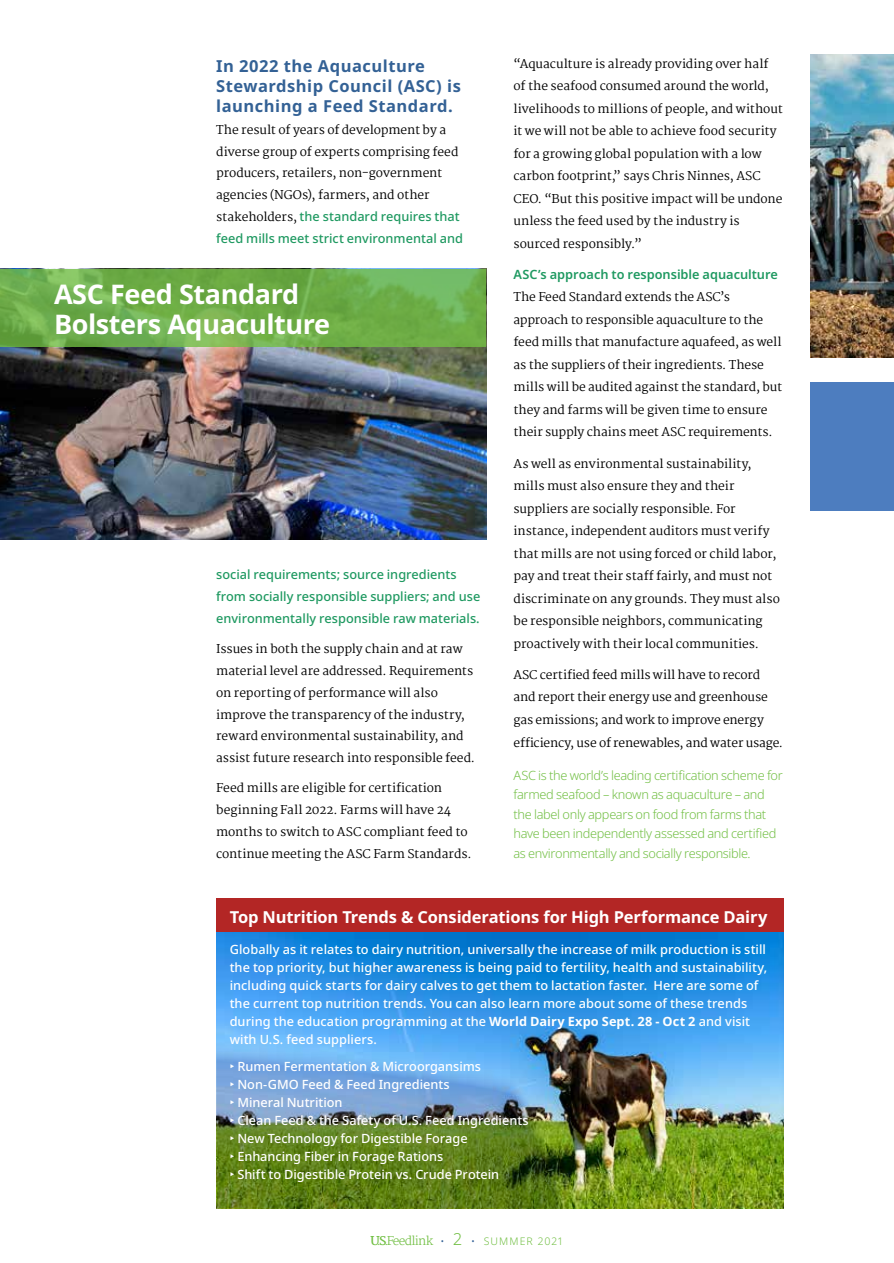
<style>
.page{position:relative;width:894px;height:1263px;background:#fff}
.page>*{position:absolute;margin:0;border:0;box-sizing:border-box;transform-origin:0 0}
.t1{font:700 27px/30px "Noto Sans";letter-spacing:-.015em;color:#fff}
.t2{font:700 16.5px/20.2px "Noto Sans";letter-spacing:.03em;color:#336195}
.t3{font:700 16.5px "Noto Sans";letter-spacing:-.01em;color:#fff}
.t4{font:500 12.75px/18px "Noto Sans";color:#fff}
.t5{font:300 12.75px/19.5px "Noto Sans";letter-spacing:-.025em;color:#72bf44}
.t6{font:500 12.75px/21.8px "Noto Sans";color:#1f9961}
.t7{font:600 12.75px "Noto Sans";color:#1f9961}
.t8{font:12px/22.5px "Martel";color:#000}
.t9{font:300 10.5px "Noto Sans";color:#72bf44}
.s1{font-family:"Martel";font-weight:400;font-size:12px;color:#000}
.s2{font-weight:700}
.s3{font-family:"Martel";font-weight:700;font-size:12px}
.s4{font-family:"Martel";font-weight:700;font-size:7.5px}
.s5{font-family:"Martel";font-size:12px}
.s6{color:#336195}
.s7{font-size:16.5px}
</style>
<div class="page">
<img style="left:216px;top:932px;width:567px;height:277px">
<img style="left:810px;top:54px;width:83px;height:304px">
<img style="left:0;top:347px;width:486px;height:192px">
<svg style="left:0;top:269px;width:486px;height:78px;background:#6fae4c"></svg>
<div style="left:810px;top:383px;width:83px;height:128px;background:#4d7dbf"></div>
<div style="left:216px;top:898px;width:567px;height:34px;background:#b32625"></div>
<img style="left:216px;top:1040px;width:355px;height:168px">
<h2 class="t2" style="left:216px;top:56px;width:246px">In 2022 the Aquaculture<br>Stewardship Council (ASC) is launching a Feed Standard.</h2>
<p class="t8" style="left:216px;top:119px;width:244px;line-height:21.8px">The result of years of development by a diverse group of experts comprising feed producers, retailers, non-government agencies (NGOs), farmers, and other</p>
<p class="t6" style="left:216px;top:206px;width:248px"><span class="s1">stakeholders,</span> the standard requires that feed mills meet strict environmental and</p>
<h1 class="t1" style="left:54px;top:280px;width:277px">ASC Feed Standard<br>Bolsters Aquaculture</h1>
<p class="t6" style="left:216px;top:564px;width:265px">social requirements; source ingredients from socially responsible suppliers; and use environmentally responsible raw materials.</p>
<p class="t8" style="left:216px;top:638px;width:260px;line-height:21.8px">Issues in both the supply chain and at raw material level are addressed. Requirements on reporting of performance will also improve the transparency of the industry, reward environmental sustainability, and assist future research into responsible feed.</p>
<p class="t8" style="left:216px;top:777px;width:257px;line-height:21.8px">Feed mills are eligible for certification beginning Fall 2022. Farms will have 24 months to switch to ASC compliant feed to continue meeting the ASC Farm Standards.</p>
<p class="t8" style="left:513px;top:52px;width:271px">“Aquaculture is already providing over half of the seafood consumed around the world, livelihoods to millions of people, and without it we will not be able to achieve food security for a growing global population with a low carbon footprint,” says Chris Ninnes, ASC CEO. “But this positive impact will be undone unless the feed used by the industry is sourced responsibly.”</p>
<p class="t7" style="left:513px;top:265px;width:266px">ASC’s approach to responsible aquaculture</p>
<p class="t8" style="left:513px;top:286px;width:270px">The Feed Standard extends the ASC’s approach to responsible aquaculture to the feed mills that manufacture aquafeed, as well as the suppliers of their ingredients. These mills will be audited against the standard, but they and farms will be given time to ensure their supply chains meet ASC requirements.</p>
<p class="t8" style="left:513px;top:452px;width:268px">As well as environmental sustainability, mills must also ensure they and their suppliers are socially responsible. For instance, independent auditors must verify that mills are not using forced or child labor, pay and treat their staff fairly, and must not discriminate on any grounds. They must also be responsible neighbors, communicating proactively with their local communities.</p>
<p class="t8" style="left:513px;top:663px;width:271px">ASC certified feed mills will have to record and report their energy use and greenhouse gas emissions; and work to improve energy efficiency, use of renewables, and water usage.</p>
<p class="t5" style="left:513px;top:765px;width:271px">ASC is the world’s leading certification scheme for farmed seafood – known as aquaculture – and the label only appears on food from farms that have been independently assessed and certified as environmentally and socially responsible.</p>
<h2 class="t3" style="left:230px;top:905px;width:539px">Top Nutrition Trends &amp; Considerations for High Performance Dairy</h2>
<p class="t4" style="left:230px;top:940px;width:539px">Globally as it relates to dairy nutrition, universally the increase of milk production is still the top priority, but higher awareness is being paid to fertility, health and sustainability, including quick starts for dairy calves to get them to lactation faster. Here are some of the current top nutrition trends. You can also learn more about some of these trends during the education programming at the <span class="s2">World Dairy Expo Sept. 28 - Oct 2</span> and visit with U.S. feed suppliers.</p>
<p class="t4" style="left:230px;top:1057px;width:300px">‣ Rumen Fermentation &amp; Microorgansims<br>‣ Non-GMO Feed &amp; Feed Ingredients<br>‣ Mineral Nutrition<br>‣ Clean Feed &amp; the Safety of U.S. Feed Ingredients ‣ New Technology for Digestible Forage<br>‣ Enhancing Fiber in Forage Rations<br>‣ Shift to Digestible Protein vs. Crude Protein</p>
<p class="t9" style="left:370px;top:1233px;width:193px"><span class="s3">U</span><span class="s4">.</span><span class="s3">S</span><span class="s4">.</span><span class="s5">Feedlink</span> <span class="s6">•</span> <span class="s7">2</span> <span class="s6">•</span> S U MM E R 20 2 1</p>
</div>
